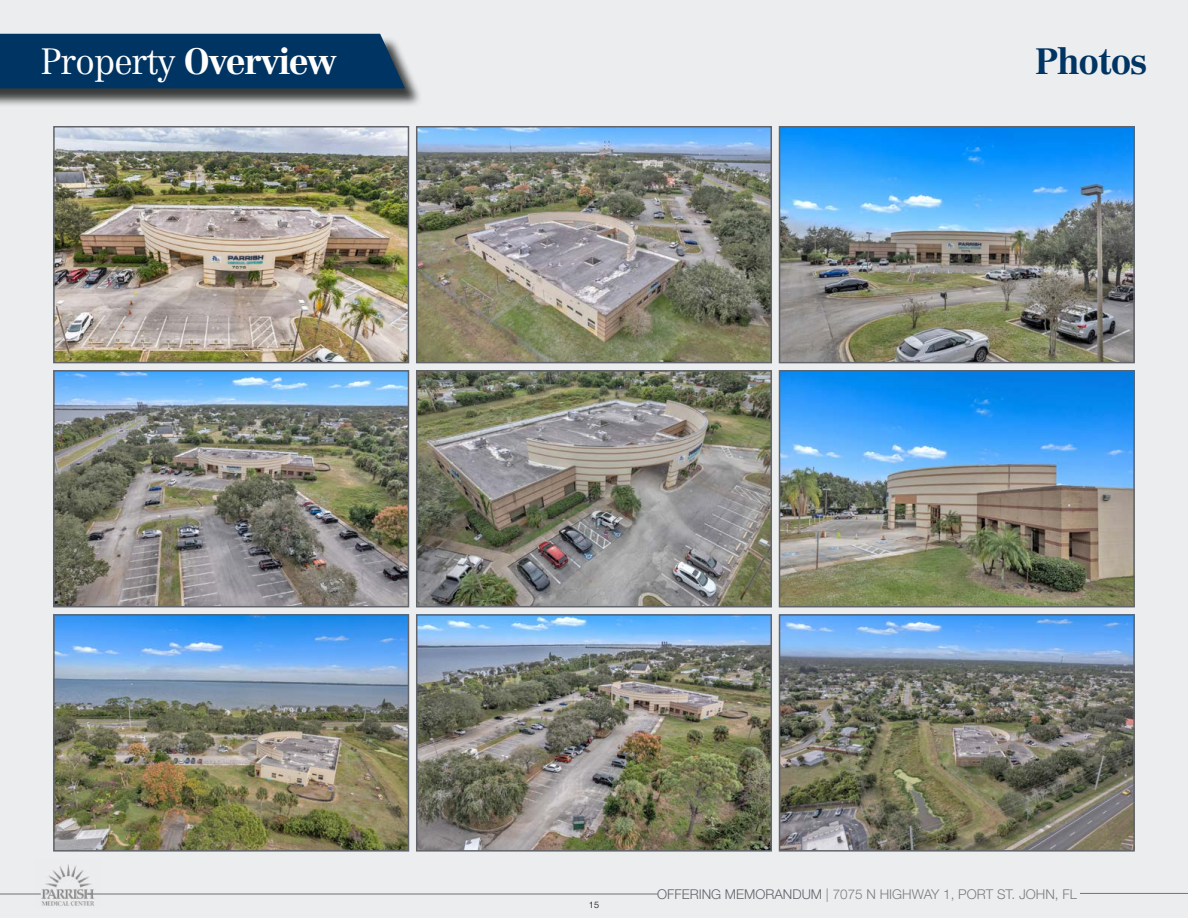
<style>
.page{position:relative;width:1188px;height:918px;background:#ebedee}
.page>*{position:absolute;margin:0;border:0;box-sizing:border-box;transform-origin:0 0}
.t1{font:300 36px "Centennial LT Std";letter-spacing:-.035em;color:#fff}
.t2{font:700 36px "Centennial LT Std";letter-spacing:-.035em;color:#003462}
.t3{font:300 13.5px "Helvetica Neue LT Std";color:#7b7d81}
.t4{font:300 9px "Helvetica Neue LT Std";color:#000}
.s1{font-weight:700}
.s2{color:#61646a}
</style>
<div class="page">
<hr style="left:87px;top:894px;width:571px;height:1px;background:#61646a">
<hr style="left:1080px;top:893px;width:108px;height:1px;background:#61646a">
<hr style="left:0;top:894px;width:41px;height:1px;background:#61646a">
<img style="left:34px;top:864px;width:68px;height:42px">
<div style="left:0;top:36px;width:423px;height:72px;background:#000;opacity:.75"></div>
<div style="left:0;top:34px;width:405px;height:54px;background:#003462"></div>
<img style="left:56px;top:129px;width:350px;height:231px">
<div style="left:53px;top:126px;width:356px;height:237px;border:2px solid #61646a"></div>
<img style="left:782px;top:129px;width:350px;height:231px">
<div style="left:779px;top:126px;width:356px;height:237px;border:2px solid #61646a"></div>
<img style="left:419px;top:129px;width:350px;height:231px">
<div style="left:416px;top:126px;width:356px;height:237px;border:2px solid #61646a"></div>
<img style="left:56px;top:373px;width:350px;height:231px">
<div style="left:53px;top:370px;width:356px;height:237px;border:2px solid #61646a"></div>
<img style="left:782px;top:373px;width:350px;height:231px">
<div style="left:779px;top:370px;width:356px;height:237px;border:2px solid #61646a"></div>
<img style="left:419px;top:373px;width:350px;height:231px">
<div style="left:416px;top:370px;width:356px;height:237px;border:2px solid #61646a"></div>
<img style="left:56px;top:617px;width:350px;height:232px">
<div style="left:53px;top:614px;width:356px;height:238px;border:2px solid #61646a"></div>
<img style="left:782px;top:617px;width:350px;height:232px">
<div style="left:779px;top:614px;width:356px;height:238px;border:2px solid #61646a"></div>
<img style="left:419px;top:617px;width:350px;height:232px">
<div style="left:416px;top:614px;width:356px;height:238px;border:2px solid #61646a"></div>
<h1 class="t1" style="left:40px;top:40px;width:298px">Property <span class="s1">Overview</span></h1>
<h1 class="t2" style="left:1035px;top:40px;width:114px">Photos</h1>
<p class="t4" style="left:589px;top:899px;width:12px">15</p>
<p class="t3" style="left:657px;top:886px;width:421px"><span class="s2">OFFERING MEMORANDUM</span> | 7075 N HIGHWAY 1, PORT ST. JOHN, FL</p>
</div>
